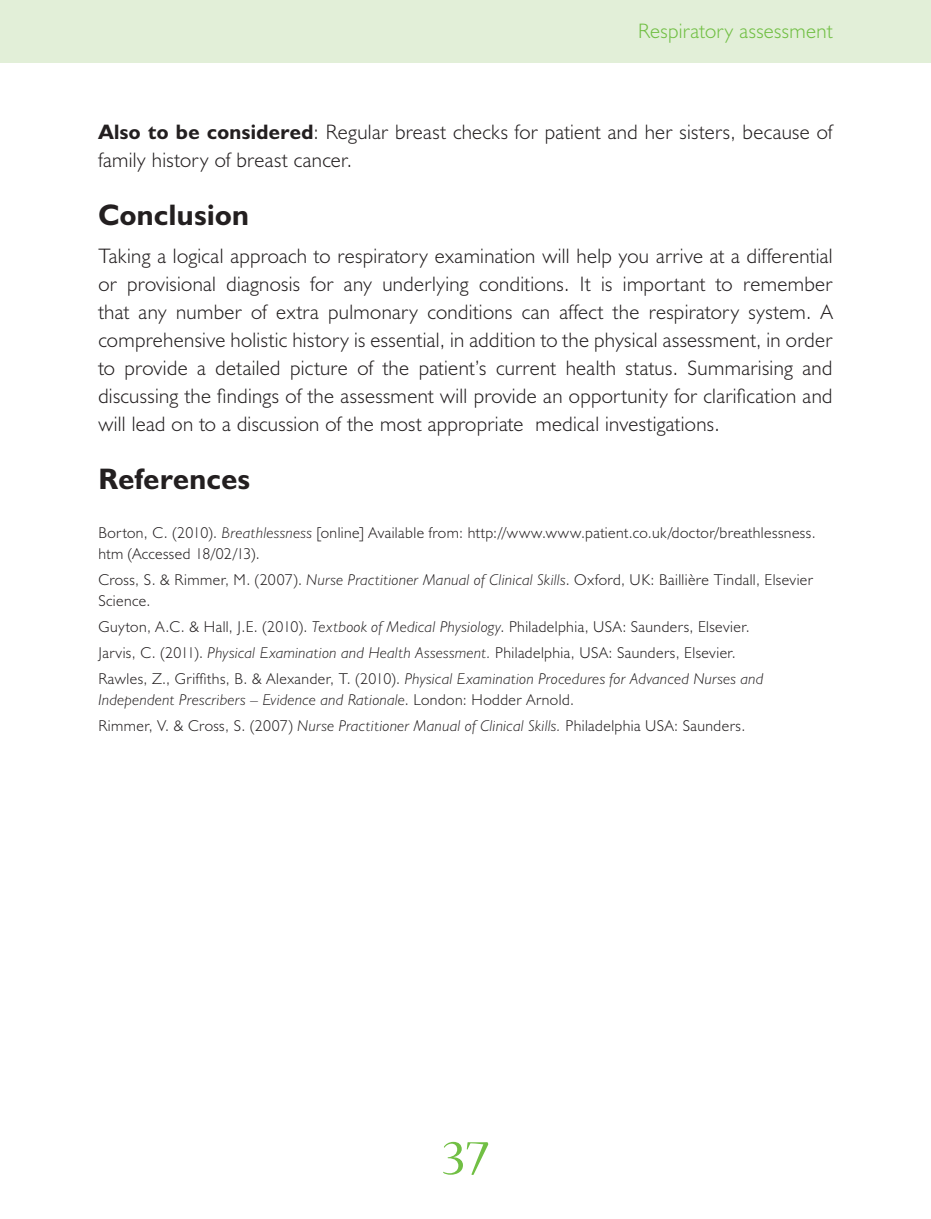
<style>
.page{position:relative;width:931px;height:1219px;background:#fff}
.page>*{position:absolute;margin:0;border:0;box-sizing:border-box;transform-origin:0 0}
.t1{font:54.25px "Nueva";color:#71bf44}
.t2{font:700 29.75px "Humanist 521 BT";letter-spacing:.02em;color:#231f20}
.t3{font:300 21px/28px "Humanist 521 BT";letter-spacing:.015em;color:#231f20}
.t4{font:300 21px "Humanist 521 BT";letter-spacing:.015em;color:#71bf44}
.t5{font:300 15.75px/21px "Humanist 521 BT";letter-spacing:.03em;color:#231f20}
.t6{font:italic 300 15.75px/25.9px "Humanist 521 BT";letter-spacing:.025em;color:#231f20}
.s1{font-weight:700}
.s2{font-style:italic}
.s3{font-style:normal}
</style>
<div class="page">
<div style="left:0;top:0;width:931px;height:62px;background:#e2efd8"></div>
<p class="t4" style="left:638px;top:17px;width:196px">Respiratory assessment</p>
<p class="t3" style="left:98px;top:118px;width:736px"><span class="s1">Also to be considered</span>: Regular breast checks for patient and her sisters, because of family history of breast cancer.</p>
<h2 class="t2" style="left:98px;top:196px;width:152px">Conclusion</h2>
<p class="t3" style="left:98px;top:241px;width:736px;text-align:justify">Taking a logical approach to respiratory examination will help you arrive at a differential or provisional diagnosis for any underlying conditions. It is important to remember that any number of extra pulmonary conditions can affect the respiratory system. A comprehensive holistic history is essential, in addition to the physical assessment, in order to provide a detailed picture of the patient’s current health status. Summarising and discussing the findings of the assessment will provide an opportunity for clarification and will lead on to a discussion of the most appropriate medical investigations.</p>
<h2 class="t2" style="left:98px;top:460px;width:153px">References</h2>
<p class="t5" style="left:98px;top:521px;width:719px">Borton, C. (2010). <span class="s2">Breathlessness</span> [online] Available from: http://www.www.patient.co.uk/doctor/breathlessness. htm (Accessed 18/02/13).</p>
<p class="t5" style="left:98px;top:568px;width:716px">Cross, S. &amp; Rimmer, M. (2007). <span class="s2">Nurse Practitioner Manual of Clinical Skills</span>. Oxford, UK: Baillière Tindall, Elsevier<br>Science.</p>
<p class="t5" style="left:98px;top:613px;width:667px;line-height:25.9px">Guyton, A.C. &amp; Hall, J.E. (2010). <span class="s2">Textbook of Medical Physiology</span>. Philadelphia, USA: Saunders, Elsevier.<br>Jarvis, C. (2011). <span class="s2">Physical Examination and Health Assessment.</span> Philadelphia, USA: Saunders, Elsevier.<br>Rawles, Z., Griffiths, B. &amp; Alexander, T. (2010). <span class="s2">Physical Examination Procedures for Advanced Nurses and</span></p>
<p class="t6" style="left:98px;top:686px;width:648px">Independent Prescribers – Evidence and Rationale<span class="s3">. London: Hodder Arnold.<br>Rimmer, V. &amp; Cross, S. (2007)</span> Nurse Practitioner Manual of Clinical Skills. <span class="s3">Philadelphia USA: Saunders.</span></p>
<h1 class="t1" style="left:443px;top:1133px;width:47px">37</h1>
</div>
